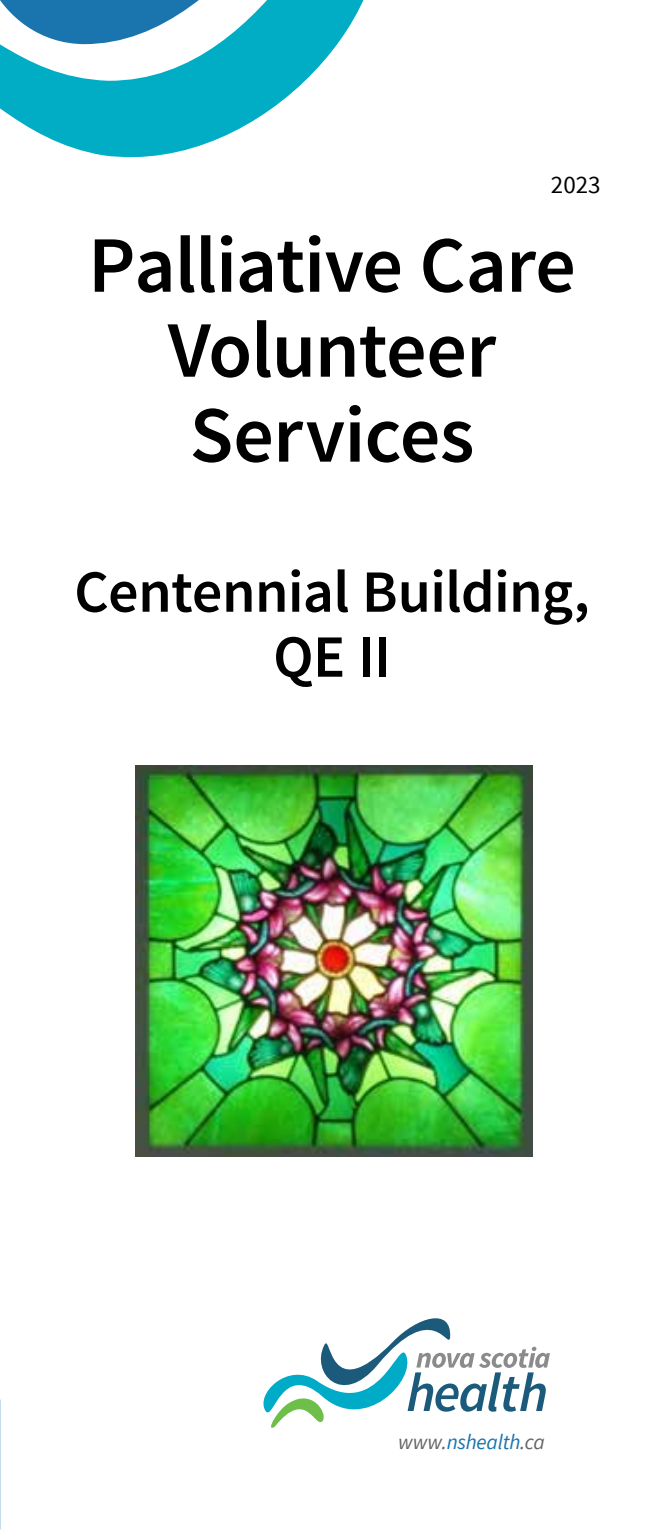
<style>
.page{position:relative;width:664px;height:1530px;background:#fff}
.page>*{position:absolute;margin:0;border:0;box-sizing:border-box;transform-origin:0 0}
.Pamphlet_Title{font:600 80px/85px "Source Sans Pro";letter-spacing:-.01em;color:#000;text-align:center}
.Pamphlet_Title-2{font:600 60px/65px "Source Sans Pro";letter-spacing:-.01em;color:#000;text-align:center}
.page{font:25px "Source Sans Pro";color:#000}
.t1{font:italic 21.25px "Source Sans Pro";letter-spacing:-.01em;color:#1a74ad}
.s1{color:#636466}
</style>
<div class="page">
<img style="left:136px;top:765px;width:396px;height:391px">
<svg style="left:263px;top:1318px;width:287px;height:110px"></svg>
<svg style="left:0;top:0;width:364px;height:158px"></svg>
<p class="page" style="left:551px;top:170px;width:51px">2023</p>
<p class="Pamphlet_Title" style="left:88px;top:225px;width:489px">Palliative Care<br>Volunteer</p>
<p class="Pamphlet_Title" style="left:190px;top:395px;width:286px">Services</p>
<p class="Pamphlet_Title-2" style="left:74px;top:561px;width:517px">Centennial Building,<br>QE II</p>
<p class="t1" style="left:398px;top:1429px;width:148px"><span class="s1">www.</span>nshealth<span class="s1">.ca</span></p>
</div>
